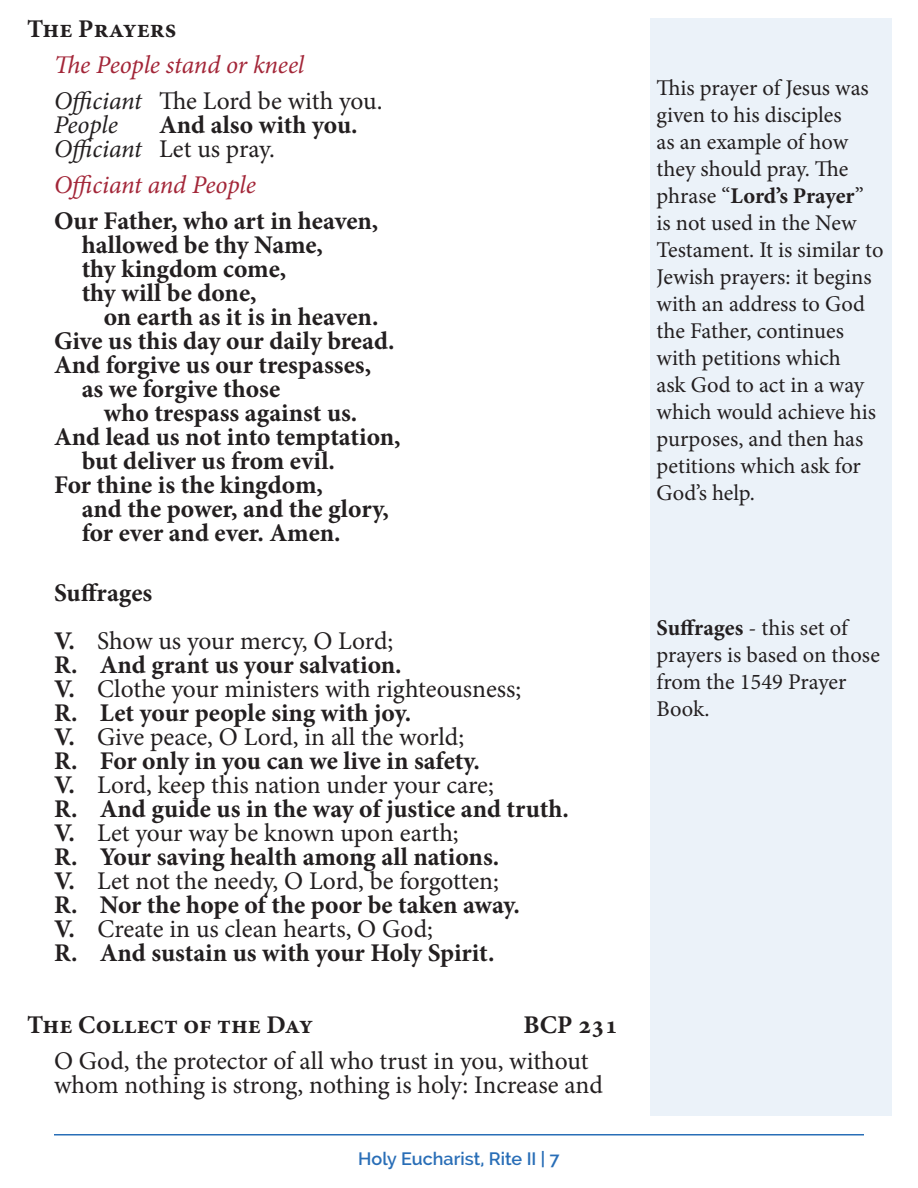
<style>
.page{position:relative;width:918px;height:1188px;background:#fff}
.page>*{position:absolute;margin:0;border:0;box-sizing:border-box;transform-origin:0 0}
.People{font:700 25.5px/24px "Minion Pro";color:#231f20}
.People-2{font:25.5px/24px "Minion Pro";letter-spacing:-.005em;color:#231f20}
.People-3{font:italic 25.5px "Minion Pro";letter-spacing:-.01em;color:#a32638}
.t1{font:22.5px/27px "Minion Pro";color:#231f20}
.t2{font:600 18px "Raleway";color:#296eb7}
.s1{font-style:italic}
.s2{font-weight:400;font-style:italic}
.s3{font-weight:400}
.s4{font-weight:700}
</style>
<div class="page">
<hr style="left:54px;top:1134px;width:810px;height:2px;background:#296eb7">
<div style="left:650px;top:18px;width:242px;height:1098px;background:#ebf2f9"></div>
<p class="People" style="left:27px;top:16px;width:151px">The Prayers</p>
<p class="People-3" style="left:54px;top:47px;width:252px">The People stand or kneel</p>
<p class="People-2" style="left:54px;top:89px;width:330px"><span class="s1">Officiant</span> The Lord be with you.<br><span class="s1">People</span></p>
<p class="People" style="left:54px;top:112px;width:305px;text-indent:105px">And also with you.<br><span class="s2">Officiant</span> <span class="s3">Let us pray.</span></p>
<p class="People-3" style="left:54px;top:167px;width:203px">Officiant and People</p>
<p class="People" style="left:54px;top:208px;width:326px">Our Father, who art in heaven,</p>
<p class="People" style="left:82px;top:232px;width:243px">hallowed be thy Name,</p>
<p class="People" style="left:82px;top:256px;width:206px">thy kingdom come,</p>
<p class="People" style="left:82px;top:280px;width:176px">thy will be done,</p>
<p class="People" style="left:104px;top:304px;width:276px">on earth as it is in heaven.</p>
<p class="People" style="left:54px;top:328px;width:342px">Give us this day our daily bread.</p>
<p class="People" style="left:54px;top:352px;width:319px">And forgive us our trespasses,</p>
<p class="People" style="left:82px;top:376px;width:200px">as we forgive those</p>
<p class="People" style="left:104px;top:400px;width:255px">who trespass against us.</p>
<p class="People" style="left:54px;top:424px;width:348px">And lead us not into temptation,</p>
<p class="People" style="left:82px;top:448px;width:255px">but deliver us from evil.</p>
<p class="People" style="left:54px;top:472px;width:270px">For thine is the kingdom,</p>
<p class="People" style="left:82px;top:496px;width:309px">and the power, and the glory,</p>
<p class="People" style="left:82px;top:520px;width:261px">for ever and ever. Amen.</p>
<p class="People" style="left:54px;top:580px;width:100px">Suffrages</p>
<p class="People-2" style="left:54px;top:629px;width:341px"><span class="s4">V.</span> Show us your mercy, O Lord;</p>
<p class="People" style="left:54px;top:652px;width:349px">R. And grant us your salvation.</p>
<p class="People-2" style="left:54px;top:677px;width:469px"><span class="s4">V.</span> Clothe your ministers with righteousness;</p>
<p class="People" style="left:54px;top:700px;width:359px">R. Let your people sing with joy.</p>
<p class="People-2" style="left:54px;top:725px;width:412px"><span class="s4">V.</span> Give peace, O Lord, in all the world;</p>
<p class="People" style="left:54px;top:748px;width:427px">R. For only in you can we live in safety.</p>
<p class="People-2" style="left:54px;top:773px;width:441px"><span class="s4">V.</span> Lord, keep this nation under your care;</p>
<p class="People" style="left:54px;top:796px;width:516px">R. And guide us in the way of justice and truth.</p>
<p class="People-2" style="left:54px;top:821px;width:406px"><span class="s4">V.</span> Let your way be known upon earth;</p>
<p class="People" style="left:54px;top:844px;width:447px">R. Your saving health among all nations.</p>
<p class="People-2" style="left:54px;top:869px;width:447px"><span class="s4">V.</span> Let not the needy, O Lord, be forgotten;</p>
<p class="People" style="left:54px;top:892px;width:467px">R. Nor the hope of the poor be taken away.</p>
<p class="People-2" style="left:54px;top:917px;width:381px"><span class="s4">V.</span> Create in us clean hearts, O God;</p>
<p class="People" style="left:54px;top:940px;width:442px">R. And sustain us with your Holy Spirit.</p>
<p class="People" style="left:27px;top:1012px;width:288px">The Collect of the Day</p>
<p class="People" style="left:524px;top:1012px;width:96px">BCP 231</p>
<p class="People-2" style="left:54px;top:1049px;width:550px">O God, the protector of all who trust in you, without whom nothing is strong, nothing is holy: Increase and</p>
<p class="t2" style="left:358px;top:1149px;width:203px">Holy Eucharist, Rite II | 7</p>
<p class="t1" style="left:657px;top:75px;width:228px">This prayer of Jesus was given to his disciples<br>as an example of how they should pray. The phrase “<span class="s4">Lord’s Prayer</span>” is not used in the New<br>Testament. It is similar to<br>Jewish prayers: it begins with an address to God the Father, continues with petitions which<br>ask God to act in a way which would achieve his purposes, and then has petitions which ask for<br>God’s help.</p>
<p class="t1" style="left:657px;top:615px;width:225px"><span class="s4">Suffrages</span> - this set of prayers is based on those from the 1549 Prayer<br>Book.</p>
</div>
